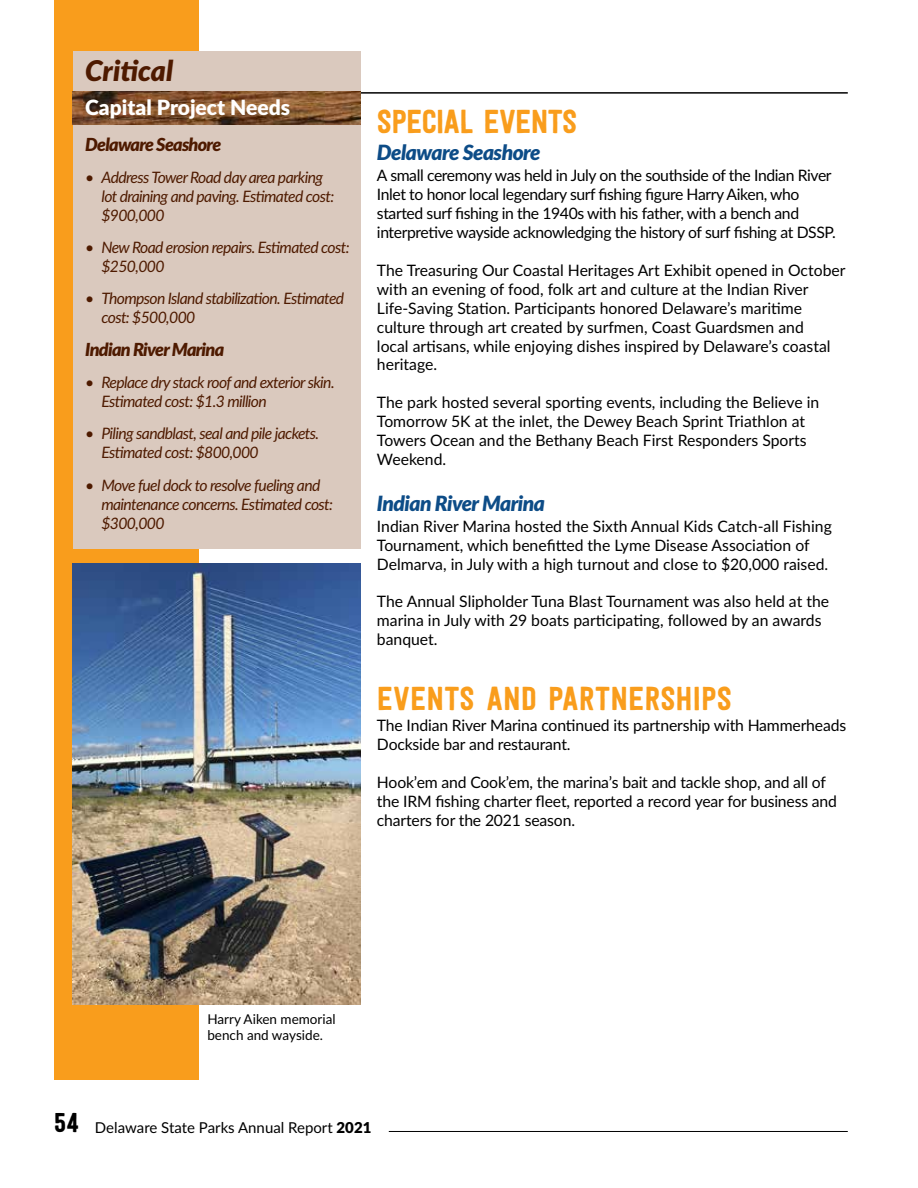
<style>
.page{position:relative;width:918px;height:1188px;background:#fff}
.page>*{position:absolute;margin:0;border:0;box-sizing:border-box;transform-origin:0 0}
.t1{font:33px "Festivo LC Basic";color:#f99d1c}
.t2{font:33px "Festivo LC Basic";letter-spacing:-.025em;color:#f99d1c}
.t3{font:italic 900 28.5px "Lato";color:#4e1a00}
.t4{font:italic 900 21px "Lato";letter-spacing:-.025em;color:#0d4c87}
.t5{font:900 21px "Lato";color:#fff}
.t6{font:italic 900 18px "Lato";letter-spacing:-.04em;color:#4e1a00}
.t7{font:15.75px/18.9px "Lato";color:#000}
.t8{font:italic 15.75px/18.9px "Lato";letter-spacing:-.04em;color:#4e1a00}
.t9{font:15.75px/18.9px "Lato";letter-spacing:-.025em;color:#000}
.t10{font:15px "Lato";color:#000}
.t11{font:13.5px/16.2px "Lato";color:#000}
.s1{font-family:"Festivo LC Basic";font-size:27px}
.s2{font-weight:900}
</style>
<div class="page">
<hr style="left:389px;top:1131px;width:459px;height:1px;background:#000">
<hr style="left:54px;top:92px;width:794px;height:2px;background:#000">
<div style="left:54px;top:0;width:145px;height:1080px;background:#f99d1c"></div>
<div style="left:73px;top:51px;width:288px;height:497px;background:#dac9be"></div>
<img style="left:72px;top:91px;width:289px;height:33px">
<img style="left:72px;top:563px;width:289px;height:441px">
<h2 class="t3" style="left:85px;top:49px;width:89px">Critical</h2>
<h3 class="t5" style="left:85px;top:92px;width:206px">Capital Project Needs</h3>
<p class="t6" style="left:85px;top:130px;width:137px">Delaware Seashore</p>
<p class="t8" style="left:101px;top:167px;width:234px;text-indent:-16px">• Address Tower Road day area parking lot draining and paving. Estimated cost: $900,000</p>
<p class="t8" style="left:101px;top:237px;width:250px;text-indent:-16px">• New Road erosion repairs. Estimated cost: $250,000</p>
<p class="t8" style="left:101px;top:289px;width:244px;text-indent:-16px">• Thompson Island stabilization. Estimated cost: $500,000</p>
<p class="t6" style="left:85px;top:336px;width:141px">Indian River Marina</p>
<p class="t8" style="left:101px;top:372px;width:235px;text-indent:-16px">• Replace dry stack roof and exterior skin.<br>Estimated cost: $1.3 million</p>
<p class="t8" style="left:101px;top:424px;width:219px;text-indent:-16px">• Piling sandblast, seal and pile jackets.<br>Estimated cost: $800,000</p>
<p class="t8" style="left:101px;top:475px;width:233px;text-indent:-16px">• Move fuel dock to resolve fueling and maintenance concerns. Estimated cost: $300,000</p>
<h1 class="t2" style="left:377px;top:102px;width:202px">SPECIAL EVENTS</h1>
<h3 class="t4" style="left:377px;top:137px;width:165px">Delaware Seashore</h3>
<p class="t9" style="left:377px;top:166px;width:460px">A small ceremony was held in July on the southside of the Indian River Inlet to honor local legendary surf fishing figure Harry Aiken, who started surf fishing in the 1940s with his father, with a bench and interpretive wayside acknowledging the history of surf fishing at DSSP.</p>
<p class="t7" style="left:377px;top:260px;width:470px">The Treasuring Our Coastal Heritages Art Exhibit opened in October with an evening of food, folk art and culture at the Indian River Life-Saving Station. Participants honored Delaware’s maritime culture through art created by surfmen, Coast Guardsmen and<br>local artisans, while enjoying dishes inspired by Delaware’s coastal heritage.</p>
<p class="t7" style="left:377px;top:392px;width:444px">The park hosted several sporting events, including the Believe in Tomorrow 5K at the inlet, the Dewey Beach Sprint Triathlon at Towers Ocean and the Bethany Beach First Responders Sports Weekend.</p>
<h3 class="t4" style="left:377px;top:487px;width:169px">Indian River Marina</h3>
<p class="t7" style="left:377px;top:516px;width:456px">Indian River Marina hosted the Sixth Annual Kids Catch-all Fishing<br>Tournament, which benefitted the Lyme Disease Association of<br>Delmarva, in July with a high turnout and close to $20,000 raised.</p>
<p class="t7" style="left:377px;top:592px;width:454px">The Annual Slipholder Tuna Blast Tournament was also held at the marina in July with 29 boats participating, followed by an awards banquet.</p>
<h1 class="t1" style="left:377px;top:678px;width:357px">EVENTS AND PARTNERSHIPS</h1>
<p class="t7" style="left:377px;top:715px;width:471px">The Indian River Marina continued its partnership with Hammerheads<br>Dockside bar and restaurant.</p>
<p class="t7" style="left:377px;top:772px;width:462px">Hook’em and Cook’em, the marina’s bait and tackle shop, and all of the IRM fishing charter fleet, reported a record year for business and charters for the 2021 season.</p>
<p class="t11" style="left:207px;top:1010px;width:130px">Harry Aiken memorial bench and wayside.</p>
<p class="t10" style="left:54px;top:1117px;width:319px"><span class="s1">54</span> Delaware State Parks Annual Report <span class="s2">2021</span></p>
</div>
